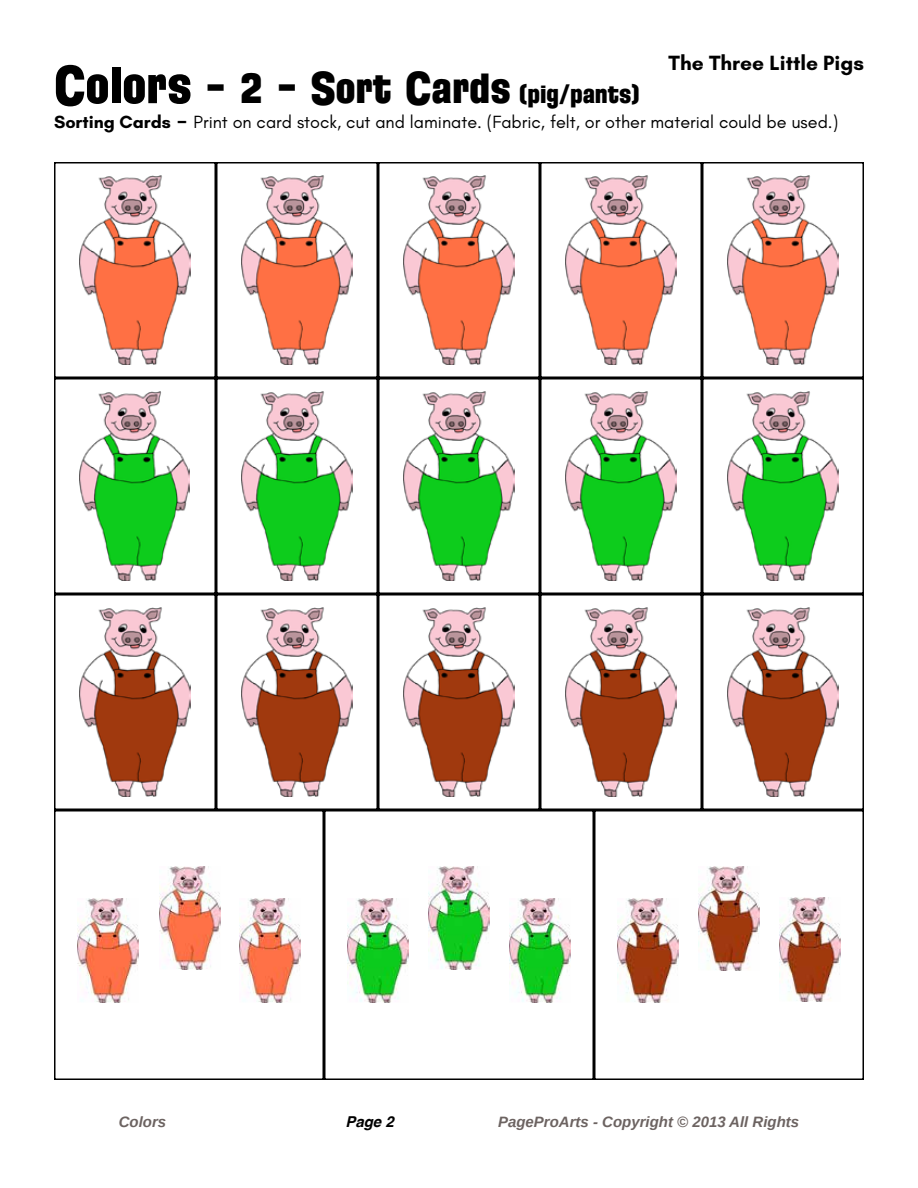
<style>
.page{position:relative;width:918px;height:1188px;background:#fff}
.page>*{position:absolute;margin:0;border:0;box-sizing:border-box;transform-origin:0 0}
.t1{font:45px "Florida Project Phase One";color:#000}
.t2{font:700 21px "Glacial Indifference";color:#000}
.t3{font:18px "Glacial Indifference";color:#000}
.t4{font:italic 700 15px "Liberation Sans";color:#6c6361}
.t5{font:italic 700 15px "Helvetica";color:#000}
.s1{font-weight:700}
.s2{font-weight:700;font-size:27px}
.s3{font-size:54px}
.s4{font-size:27px}
</style>
<div class="page">
<img style="left:617px;top:898px;width:61px;height:104px">
<img style="left:699px;top:867px;width:61px;height:103px">
<img style="left:780px;top:898px;width:61px;height:104px">
<img style="left:348px;top:898px;width:61px;height:104px">
<img style="left:428px;top:866px;width:61px;height:104px">
<img style="left:509px;top:899px;width:61px;height:104px">
<img style="left:77px;top:899px;width:61px;height:104px">
<img style="left:160px;top:866px;width:61px;height:104px">
<img style="left:239px;top:899px;width:61px;height:104px">
<img style="left:80px;top:608px;width:110px;height:189px">
<img style="left:242px;top:608px;width:110px;height:189px">
<img style="left:404px;top:608px;width:110px;height:189px">
<img style="left:566px;top:608px;width:110px;height:189px">
<img style="left:728px;top:608px;width:110px;height:189px">
<img style="left:79px;top:392px;width:111px;height:188px">
<img style="left:242px;top:392px;width:110px;height:188px">
<img style="left:404px;top:392px;width:110px;height:189px">
<img style="left:566px;top:391px;width:110px;height:189px">
<img style="left:728px;top:392px;width:110px;height:188px">
<img style="left:80px;top:175px;width:110px;height:189px">
<img style="left:242px;top:176px;width:110px;height:189px">
<img style="left:404px;top:176px;width:110px;height:188px">
<img style="left:566px;top:176px;width:110px;height:189px">
<img style="left:728px;top:175px;width:110px;height:189px">
<div style="left:54px;top:378px;width:162px;height:216px;border:2px solid #000"></div>
<div style="left:54px;top:594px;width:162px;height:216px;border:2px solid #000"></div>
<div style="left:216px;top:162px;width:162px;height:216px;border:2px solid #000"></div>
<div style="left:378px;top:162px;width:162px;height:216px;border:2px solid #000"></div>
<div style="left:540px;top:162px;width:162px;height:216px;border:2px solid #000"></div>
<div style="left:702px;top:162px;width:162px;height:216px;border:2px solid #000"></div>
<div style="left:54px;top:810px;width:270px;height:270px;border:2px solid #000"></div>
<div style="left:324px;top:810px;width:270px;height:270px;border:2px solid #000"></div>
<div style="left:594px;top:810px;width:270px;height:270px;border:2px solid #000"></div>
<div style="left:216px;top:594px;width:162px;height:216px;border:2px solid #000"></div>
<div style="left:378px;top:594px;width:162px;height:216px;border:2px solid #000"></div>
<div style="left:540px;top:594px;width:162px;height:216px;border:2px solid #000"></div>
<div style="left:702px;top:594px;width:162px;height:216px;border:2px solid #000"></div>
<div style="left:54px;top:162px;width:162px;height:216px;border:2px solid #000"></div>
<div style="left:216px;top:378px;width:162px;height:216px;border:2px solid #000"></div>
<div style="left:378px;top:378px;width:162px;height:216px;border:2px solid #000"></div>
<div style="left:540px;top:378px;width:162px;height:216px;border:2px solid #000"></div>
<div style="left:702px;top:378px;width:162px;height:216px;border:2px solid #000"></div>
<p class="t2" style="left:669px;top:50px;width:197px">The Three Little Pigs</p>
<p class="t3" style="left:54px;top:112px;width:786px"><span class="s1">Sorting Cards</span> <span class="s2">-</span> Print on card stock, cut and laminate. (Fabric, felt, or other material could be used.)</p>
<h1 class="t1" style="left:54px;top:59px;width:587px"><span class="s3">Colors</span> - 2 - Sort Cards <span class="s4">(pig/pants)</span></h1>
<p class="t4" style="left:119px;top:1112px;width:49px">Colors</p>
<p class="t5" style="left:345px;top:1109px;width:50px">Page 2</p>
<p class="t4" style="left:498px;top:1112px;width:303px">PageProArts - Copyright © 2013 All Rights</p>
</div>
